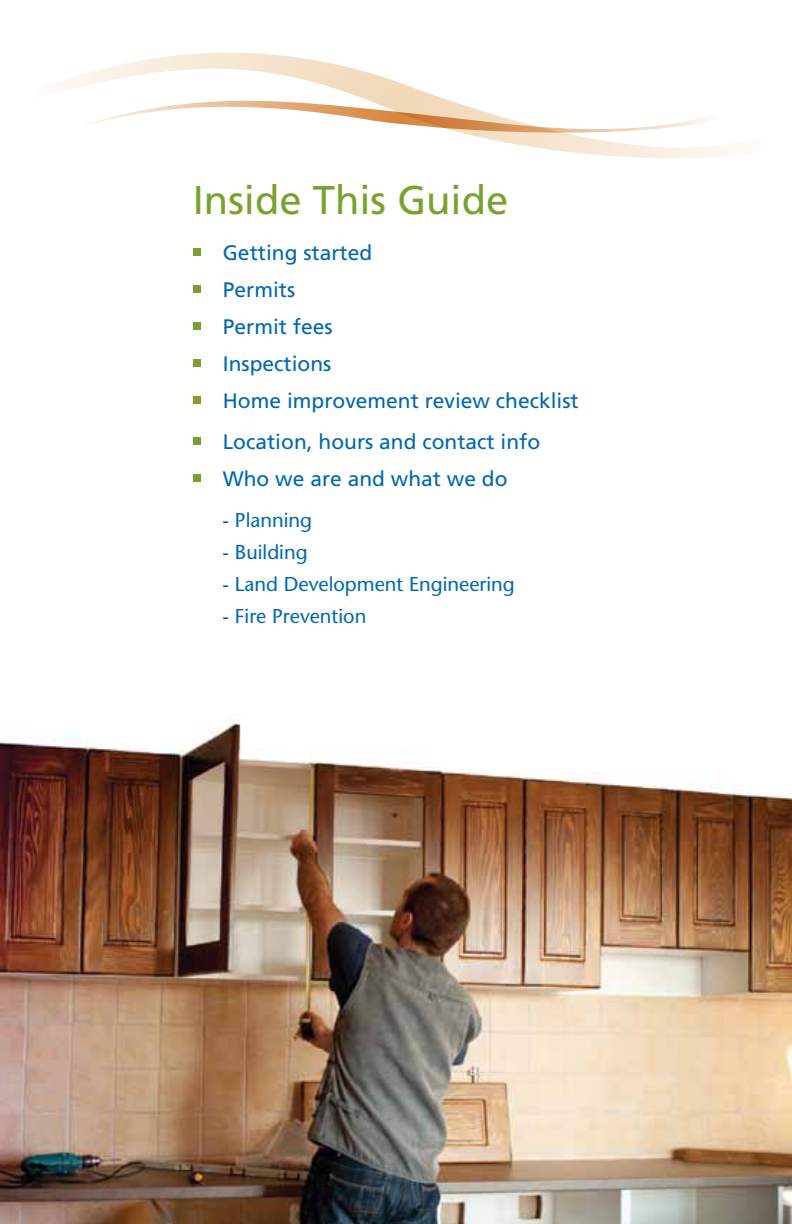
<style>
.page{position:relative;width:792px;height:1224px;background:#fff}
.page>*{position:absolute;margin:0;border:0;box-sizing:border-box;transform-origin:0 0}
.t1{font:40px "Frutiger";color:#78a22f}
.t2{font:21px/37px "Frutiger";color:#0067b1}
.t3{font:20px "Stone Sans";color:#0067b1}
</style>
<div class="page">
<div style="left:193px;top:248px;width:8px;height:8px;background:#78a22f"></div>
<div style="left:193px;top:285px;width:8px;height:8px;background:#78a22f"></div>
<div style="left:193px;top:322px;width:8px;height:8px;background:#78a22f"></div>
<div style="left:193px;top:359px;width:8px;height:8px;background:#78a22f"></div>
<div style="left:193px;top:396px;width:8px;height:8px;background:#78a22f"></div>
<div style="left:193px;top:437px;width:8px;height:8px;background:#78a22f"></div>
<div style="left:193px;top:474px;width:8px;height:8px;background:#78a22f"></div>
<svg style="left:57px;top:52px;width:682px;height:106px"></svg>
<svg style="left:57px;top:95px;width:682px;height:50px"></svg>
<img style="left:0;top:723px;width:792px;height:501px">
<h1 class="t1" style="left:193px;top:176px;width:317px">Inside This Guide</h1>
<p class="t2" style="left:223px;top:234px;width:357px">Getting started<br>Permits<br>Permit fees<br>Inspections<br>Home improvement review checklist</p>
<p class="t2" style="left:223px;top:423px;width:319px">Location, hours and contact info<br>Who we are and what we do</p>
<p class="t3" style="left:223px;top:507px;width:91px">- Planning</p>
<p class="t3" style="left:223px;top:539px;width:87px">- Building</p>
<p class="t3" style="left:223px;top:571px;width:294px">- Land Development Engineering</p>
<p class="t3" style="left:223px;top:603px;width:145px">- Fire Prevention</p>
</div>
